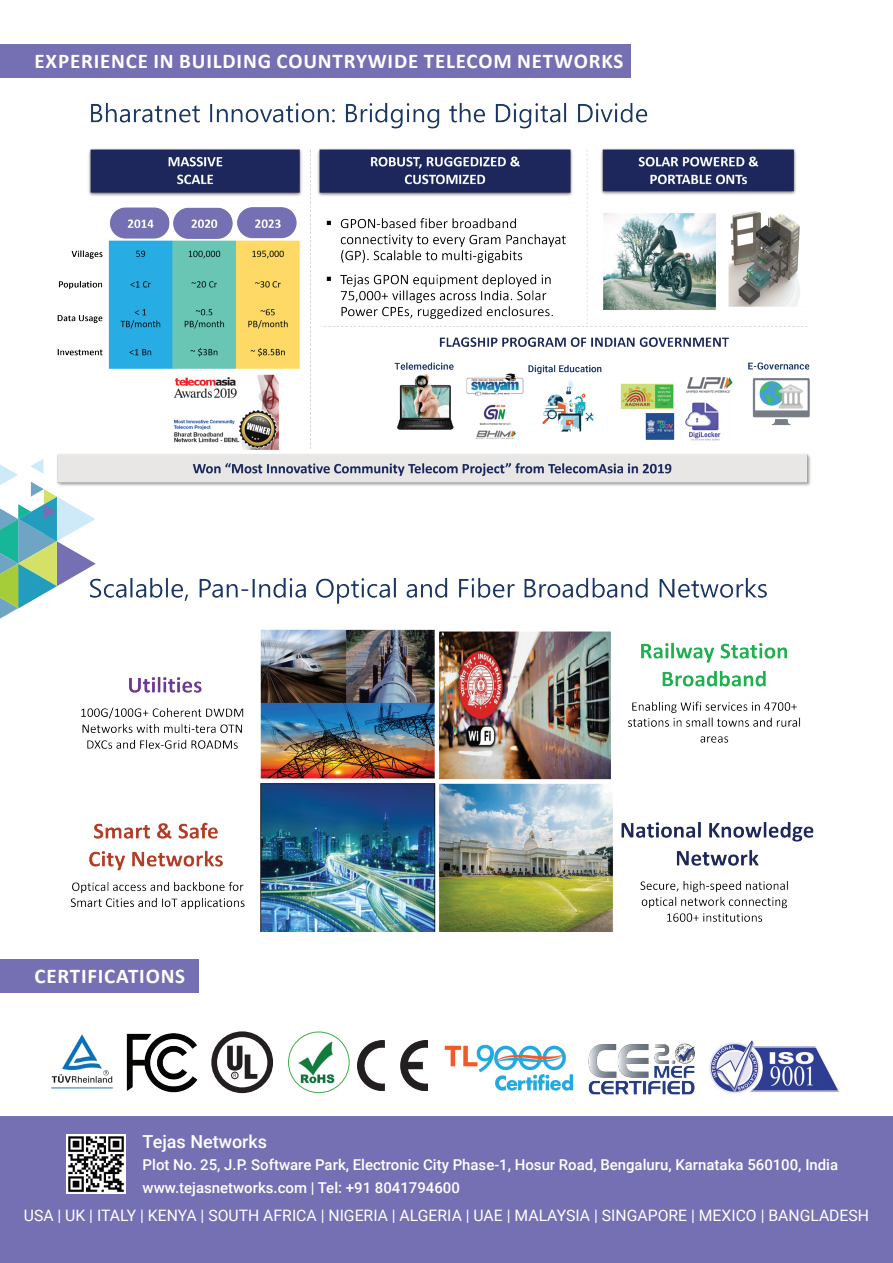
<style>
.page{position:relative;width:893px;height:1263px;background:#fff}
.page>*{position:absolute;margin:0;border:0;box-sizing:border-box;transform-origin:0 0}
.t1{font:700 21px "Calibri";letter-spacing:.04em;color:#fff}
.t2{font:500 18px "Roboto";color:#fff}
.t3{font:15.75px "Roboto";color:#fff}
.t4{font:500 15px/23px "Roboto";color:#fff}
</style>
<div class="page">
<div style="left:0;top:44px;width:630px;height:34px;background:#756fb3"></div>
<div style="left:0;top:959px;width:199px;height:34px;background:#756fb3"></div>
<img style="left:293px;top:1040px;width:47px;height:48px">
<div style="left:288px;top:1031px;width:62px;height:62px;border:1px solid #40ae49;border-radius:50%"></div>
<img style="left:358px;top:1040px;width:69px;height:50px">
<img style="left:709px;top:1040px;width:129px;height:54px">
<img style="left:588px;top:1043px;width:107px;height:51px">
<img style="left:444px;top:1044px;width:130px;height:47px">
<svg style="left:211px;top:1031px;width:62px;height:62px"></svg>
<div style="left:217px;top:1037px;width:50px;height:50px;background:#fff;border-radius:50%"></div>
<svg style="left:227px;top:1046px;width:30px;height:33px"></svg>
<div style="left:231px;top:1072px;width:7px;height:7px;border:1px solid #231f20;border-radius:50%"></div>
<img style="left:126px;top:1033px;width:72px;height:60px">
<img style="left:51px;top:1034px;width:62px;height:55px">
<div style="left:0;top:1117px;width:893px;height:146px;background:#756fb3"></div>
<img style="left:66px;top:1134px;width:59px;height:59px">
<img style="left:57px;top:102px;width:754px;height:384px">
<img style="left:70px;top:577px;width:744px;height:354px">
<svg style="left:0;top:459px;width:96px;height:160px"></svg>
<h1 class="t1" style="left:35px;top:46px;width:590px">EXPERIENCE IN BUILDING COUNTRYWIDE TELECOM NETWORKS</h1>
<h1 class="t1" style="left:35px;top:961px;width:152px">CERTIFICATIONS</h1>
<p class="t2" style="left:143px;top:1128px;width:126px">Tejas Networks</p>
<p class="t4" style="left:143px;top:1153px;width:697px">Plot No. 25, J.P. Software Park, Electronic City Phase-1, Hosur Road, Bengaluru, Karnataka 560100, India www.tejasnetworks.com | Tel: +91 8041794600</p>
<p class="t3" style="left:24px;top:1204px;width:847px">USA | UK | ITALY | KENYA | SOUTH AFRICA | NIGERIA | ALGERIA | UAE | MALAYSIA | SINGAPORE | MEXICO | BANGLADESH</p>
</div>
